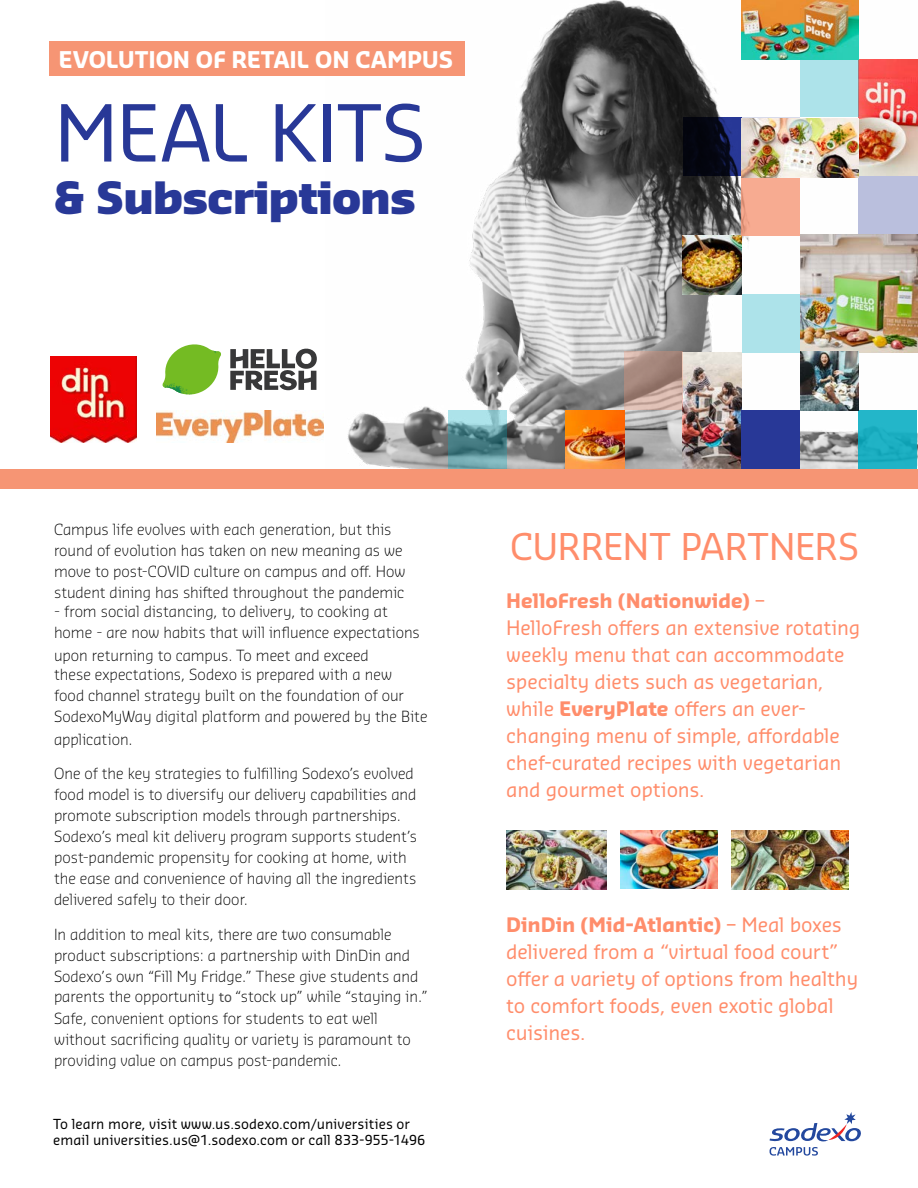
<style>
.page{position:relative;width:918px;height:1188px;background:#fff}
.page>*{position:absolute;margin:0;border:0;box-sizing:border-box;transform-origin:0 0}
.Section_Title{font:76.5px "Sansa Pro";letter-spacing:-.015em;color:#283897}
.Section_Title-2{font:900 43.5px "Sansa Pro";letter-spacing:-.005em;color:#283897}
.Intro_Block_Text{font:36px "Sansa Pro";letter-spacing:-.02em;color:#ff8d6b}
.Section_Title-3{font:700 22.5px "Sansa Pro";letter-spacing:-.015em;color:#fff}
.Intro_Block_Text-2{font:19.5px/27px "Sansa Pro";letter-spacing:-.01em;color:#ff8d6b}
.Body_Text{font:300 15px/21px "Sansa Pro";color:#000}
.Body_Text-2{font:13.5px/16.2px "Sansa Pro";letter-spacing:.005em;color:#000}
.s1{font-weight:400;font-size:13.5px;color:#464646}
.s2{font-weight:700}
</style>
<div class="page">
<img style="left:347px;top:0;width:571px;height:469px">
<img style="left:859px;top:59px;width:59px;height:117px">
<svg style="left:770px;top:1112px;width:91px;height:44px"></svg>
<div style="left:859px;top:176px;width:59px;height:59px;background:#babfdd"></div>
<div style="left:800px;top:59px;width:59px;height:58px;background:#ade3ea"></div>
<div style="left:859px;top:410px;width:58px;height:59px;background:#1fb2c5"></div>
<svg style="left:683px;top:117px;width:59px;height:59px;background:#0f1431"></svg>
<svg style="left:230px;top:348px;width:87px;height:42px"></svg>
<svg style="left:167px;top:344px;width:52px;height:34px"></svg>
<img style="left:194px;top:344px;width:27px;height:23px">
<img style="left:165px;top:363px;width:51px;height:10px">
<img style="left:162px;top:367px;width:52px;height:28px">
<img style="left:193px;top:373px;width:23px;height:21px">
<img style="left:566px;top:411px;width:58px;height:58px">
<div style="left:742px;top:294px;width:59px;height:59px;background:#ade3ea"></div>
<img style="left:801px;top:235px;width:117px;height:117px">
<svg style="left:449px;top:410px;width:58px;height:59px;background:#6aa0a7"></svg>
<img style="left:683px;top:236px;width:59px;height:58px">
<img style="left:683px;top:352px;width:59px;height:117px">
<img style="left:800px;top:352px;width:59px;height:58px">
<img style="left:742px;top:1px;width:117px;height:58px">
<svg style="left:624px;top:351px;width:59px;height:59px;background:#b39489"></svg>
<div style="left:742px;top:177px;width:58px;height:59px;background:#f7ab91"></div>
<div style="left:742px;top:410px;width:58px;height:59px;background:#283897"></div>
<div style="left:0;top:469px;width:918px;height:20px;background:#f69574"></div>
<div style="left:49px;top:41px;width:415px;height:35px;background:#f69574"></div>
<img style="left:51px;top:356px;width:86px;height:87px">
<img style="left:156px;top:411px;width:167px;height:32px">
<img style="left:742px;top:118px;width:117px;height:59px">
<img style="left:732px;top:831px;width:117px;height:58px">
<img style="left:507px;top:831px;width:99px;height:58px">
<img style="left:620px;top:831px;width:98px;height:58px">
<p class="Section_Title-3" style="left:58px;top:45px;width:396px">EVOLUTION OF RETAIL ON CAMPUS</p>
<p class="Section_Title" style="left:54px;top:83px;width:374px">MEAL KITS</p>
<p class="Section_Title-2" style="left:54px;top:168px;width:364px">&amp; Subscriptions</p>
<p class="Body_Text" style="left:54px;top:518px;width:353px">Campus life evolves with each generation, but this round of evolution has taken on new meaning as we move to post-COVID culture on campus and off. How student dining has shifted throughout the pandemic</p>
<p class="Body_Text" style="left:54px;top:601px;width:367px">- from social distancing, to delivery, to cooking at home - are now habits that will influence expectations</p>
<p class="Body_Text" style="left:54px;top:645px;width:339px;line-height:19.5px">upon returning to campus. To meet and exceed these expectations, Sodexo is prepared with a new</p>
<p class="Body_Text" style="left:54px;top:685px;width:375px">food channel strategy built on the foundation of our<br>SodexoMyWay digital platform and powered by the Bite</p>
<p class="Body_Text" style="left:54px;top:728px;width:80px">application.</p>
<p class="Body_Text" style="left:54px;top:763px;width:365px">One of the key strategies to fulfilling Sodexo’s evolved food model is to diversify our delivery capabilities and promote subscription models through partnerships.<br>Sodexo’s meal kit delivery program supports student’s post-pandemic propensity for cooking at home, with the ease and convenience of having all the ingredients delivered safely to their door.</p>
<p class="Body_Text" style="left:54px;top:923px;width:375px">In addition to meal kits, there are two consumable product subscriptions: a partnership with DinDin and Sodexo’s own “Fill My Fridge.” These give students and parents the opportunity <span class="s1">to</span> “stock up” while “staying in.”</p>
<p class="Body_Text" style="left:54px;top:1007px;width:358px">Safe, convenient options for students to eat well without sacrificing quality or variety is paramount to providing value on campus post-pandemic.</p>
<p class="Body_Text-2" style="left:53px;top:1115px;width:374px">To learn more, visit www.us.sodexo.com/universities or email universities.us@1.sodexo.com or call 833-955-1496</p>
<p class="Intro_Block_Text" style="left:510px;top:523px;width:350px">CURRENT PARTNERS</p>
<p class="Intro_Block_Text-2" style="left:506px;top:586px;width:356px"><span class="s2">HelloFresh (Nationwide)</span> – HelloFresh offers an extensive rotating weekly menu that can accommodate specialty diets such as vegetarian, while <span class="s2">EveryPlate</span> offers an ever&shy;changing menu of simple, affordable chef-curated recipes with vegetarian and gourmet options.</p>
<p class="Intro_Block_Text-2" style="left:506px;top:910px;width:354px"><span class="s2">DinDin (Mid-Atlantic)</span> – Meal boxes delivered from a “virtual food court” offer a variety of options from healthy to comfort foods, even exotic global cuisines.</p>
</div>
